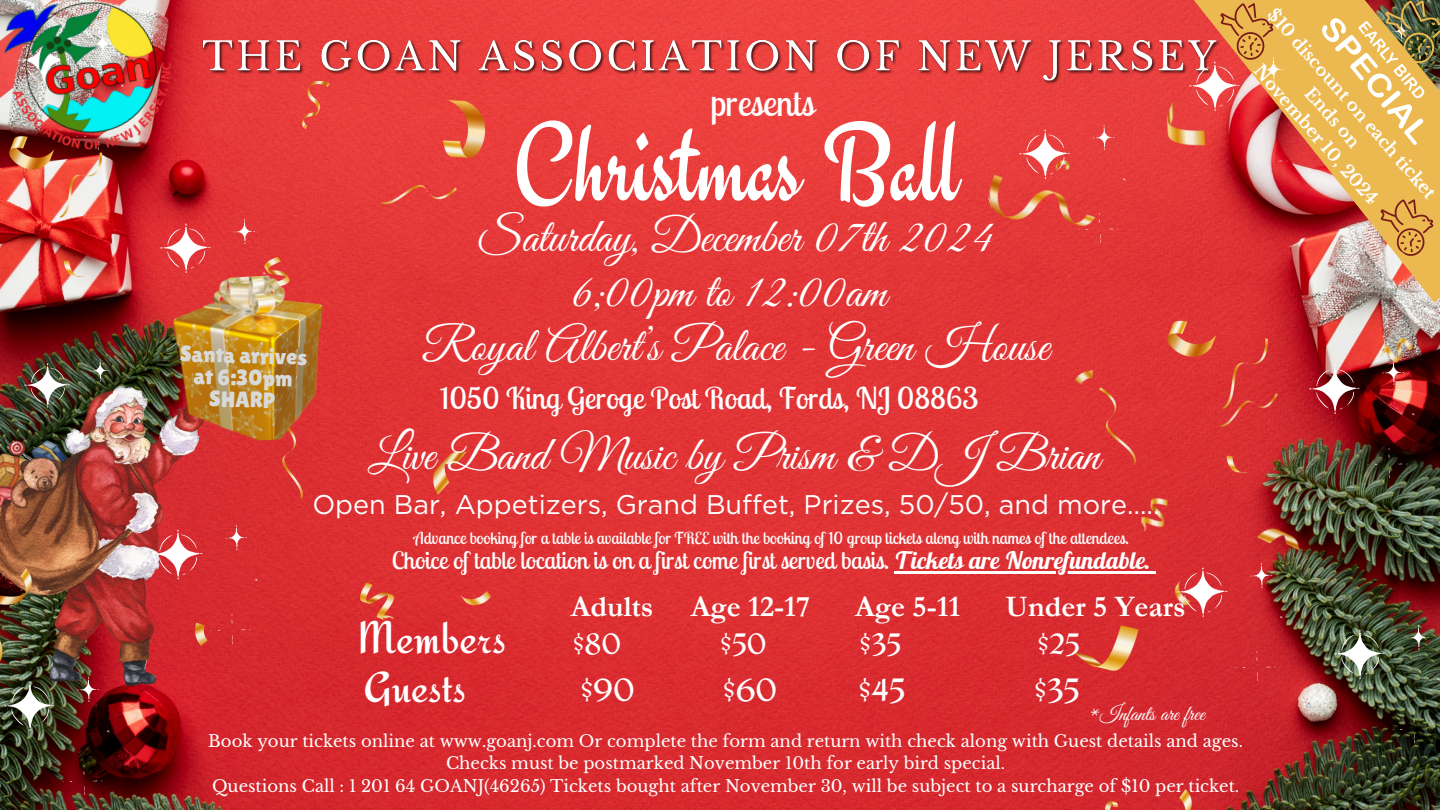
<style>
.page{position:relative;width:1440px;height:810px;background:#fff}
.page>*{position:absolute;margin:0;border:0;box-sizing:border-box;transform-origin:0 0}
.t1{font:113.25px "Engagement";color:#fff}
.t2{font:48px/54.6px "Great Vibes";color:#fff;text-align:center}
.t3{font:45px "Redressed";color:#fff}
.t4{font:43.5px "Redressed";color:#fff}
.t5{font:36px "Lobster Two";color:#fff}
.t6{font:32.1px "Redressed";color:#fff}
.t7{font:30px "Lobster Two";color:#fff}
.t8{font:700 30px "Garamond";color:#fff}
.t9{font:29.4px "Redressed";color:#fff}
.t10{font:27px "Gotham";color:#fff}
.t11{font:24px "Lobster Two";color:#fff}
.t12{font:22.35px/22px "Lilita One";color:#d9d9d9;text-align:center}
.t13{font:21.3px "Great Vibes";color:#fff}
.t14{font:700 17.25px "Libre Baskerville";color:#fff}
.t15{font:16.5px "Libre Baskerville";color:#fff}
.t16{font:16.5px "Lobster Two";color:#fff}
.s1{font-weight:700;font-style:italic}
</style>
<div class="page">
<img style="left:0;top:0;width:1181px;height:810px">
<img style="left:976px;top:10px;width:205px;height:616px">
<img style="left:1070px;top:261px;width:370px;height:549px">
<img style="left:198px;top:34px;width:983px;height:54px">
<img style="left:0;top:0;width:190px;height:81px">
<img style="left:0;top:81px;width:490px;height:599px">
<img style="left:154px;top:213px;width:127px;height:132px">
<img style="left:1013px;top:119px;width:127px;height:132px">
<img style="left:1171px;top:557px;width:127px;height:132px">
<img style="left:146px;top:520px;width:127px;height:131px">
<img style="left:0;top:671px;width:125px;height:132px">
<img style="left:1181px;top:0;width:259px;height:303px">
<img style="left:171px;top:273px;width:159px;height:172px">
<hr style="left:895px;top:571px;width:256px;height:2px;background:#fff">
<img style="left:1182px;top:51px;width:34px;height:132px">
<img style="left:1216px;top:0;width:224px;height:261px">
<p class="t12" style="left:180px;top:342px;width:129px;rotate:2deg">Santa arrives at 6:30pm<br>SHARP</p>
<p class="t5" style="left:710px;top:80px;width:105px">presents</p>
<p class="t1" style="left:513px;top:98px;width:448px">Christmas Ball</p>
<p class="t2" style="left:422px;top:213px;width:629px">Saturday, December 07th 2024<br>6;00pm to 12:00am<br>Royal Albert’s Palace - Green House</p>
<p class="t7" style="left:440px;top:379px;width:540px">1050 King Geroge Post Road, Fords, NJ 08863</p>
<h6 class="t2" style="left:368px;top:430px;width:733px">Live Band Music by Prism &amp; DJ Brian</h6>
<p class="t10" style="left:312px;top:488px;width:849px">Open Bar, Appetizers, Grand Buffet, Prizes, 50/50, and more…..</p>
<h2 class="t16" style="left:414px;top:528px;width:716px">Advance booking for a table is available for FREE with the booking of 10 group tickets along with names of the attendees.</h2>
<h6 class="t11" style="left:392px;top:545px;width:760px">Choice of table location is on a first come first served basis. <span class="s1">Tickets are Nonrefundable.</span></h6>
<h4 class="t3" style="left:357px;top:611px;width:150px">Members</h4>
<p class="t4" style="left:363px;top:662px;width:104px">Guests</p>
<h1 class="t8" style="left:571px;top:590px;width:84px">Adults</h1>
<h1 class="t8" style="left:691px;top:590px;width:121px">Age 12-17</h1>
<h1 class="t8" style="left:855px;top:590px;width:107px">Age 5-11</h1>
<h1 class="t8" style="left:1005px;top:590px;width:182px">Under 5 Years</h1>
<p class="t9" style="left:573px;top:626px;width:50px">$80</p>
<p class="t9" style="left:720px;top:626px;width:48px">$50</p>
<p class="t9" style="left:859px;top:626px;width:43px">$35</p>
<p class="t9" style="left:1037px;top:626px;width:44px">$25</p>
<p class="t6" style="left:581px;top:671px;width:56px">$90</p>
<p class="t6" style="left:723px;top:671px;width:56px">$60</p>
<p class="t6" style="left:859px;top:671px;width:48px">$45</p>
<p class="t6" style="left:1034px;top:671px;width:47px">$35</p>
<h6 class="t13" style="left:1091px;top:702px;width:115px">*Infants are free</h6>
<p class="t15" style="left:208px;top:731px;width:1036px">Book your tickets online at www.goanj.com Or complete the form and return with check along with Guest details and ages.</p>
<p class="t15" style="left:446px;top:753px;width:561px">Checks must be postmarked November 10th for early bird special.</p>
<h5 class="t15" style="left:212px;top:776px;width:1029px">Questions Call : 1 201 64 GOANJ(46265) Tickets bought after November 30, will be subject to a surcharge of $10 per ticket.</h5>
<h2 class="t14" style="left:1279px;top:4px;width:246px;rotate:49deg">$10 discount on each ticket</h2>
<p class="t14" style="left:1266px;top:60px;width:180px;rotate:49deg">November 10, 2024</p>
<p class="t14" style="left:1316px;top:83px;width:76px;rotate:49deg">Ends on</p>
</div>
